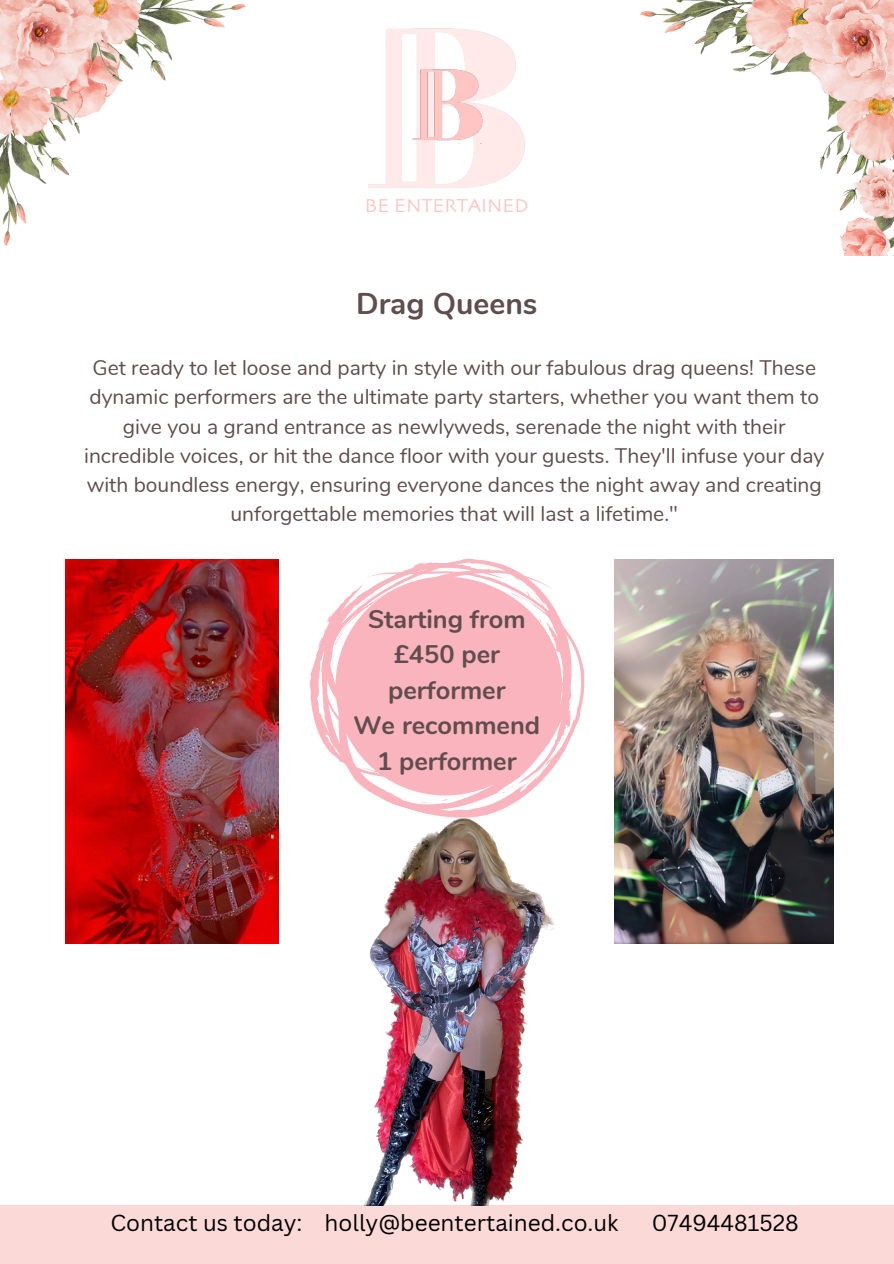
<style>
.page{position:relative;width:894px;height:1264px;background:#fff}
.page>*{position:absolute;margin:0;border:0;box-sizing:border-box;transform-origin:0 0}
.t1{font:700 30px "Nunito";color:#604d4d}
.t2{font:700 25.35px/35.4px "Nunito";color:#604d4d;text-align:center}
.t3{font:22.5px "Canva Sans";color:#000}
.t4{font:21px/29.2px "Nunito";color:#604d4d;text-align:center}
.t5{font:19.5px "Skia";color:#fdc5c3}
</style>
<div class="page">
<div style="left:0;top:1205px;width:893px;height:58px;background:#fad9d7"></div>
<img style="left:0;top:0;width:245px;height:245px">
<img style="left:640px;top:0;width:253px;height:255px">
<svg style="left:389px;top:639px;width:195px;height:178px"></svg>
<svg style="left:309px;top:562px;width:263px;height:240px"></svg>
<img style="left:65px;top:559px;width:214px;height:384px">
<img style="left:364px;top:818px;width:189px;height:387px">
<img style="left:614px;top:559px;width:219px;height:384px">
<img style="left:368px;top:28px;width:157px;height:160px">
<img style="left:411px;top:68px;width:71px;height:75px">
<p class="t5" style="left:365px;top:196px;width:165px">BE ENTERTAINED</p>
<h2 class="t1" style="left:356px;top:283px;width:183px">Drag Queens</h2>
<p class="t4" style="left:84px;top:353px;width:741px">Get ready to let loose and party in style with our fabulous drag queens! These dynamic performers are the ultimate party starters, whether you want them to give you a grand entrance as newlyweds, serenade the night with their incredible voices, or hit the dance floor with your guests. They'll infuse your day with boundless energy, ensuring everyone dances the night away and creating unforgettable memories that will last a lifetime."</p>
<p class="t2" style="left:353px;top:602px;width:188px">Starting from £450 per performer<br>We recommend<br>1 performer</p>
<p class="t3" style="left:110px;top:1206px;width:509px">Contact us today: holly@beentertained.co.uk</p>
<p class="t3" style="left:651px;top:1206px;width:148px">07494481528</p>
</div>
